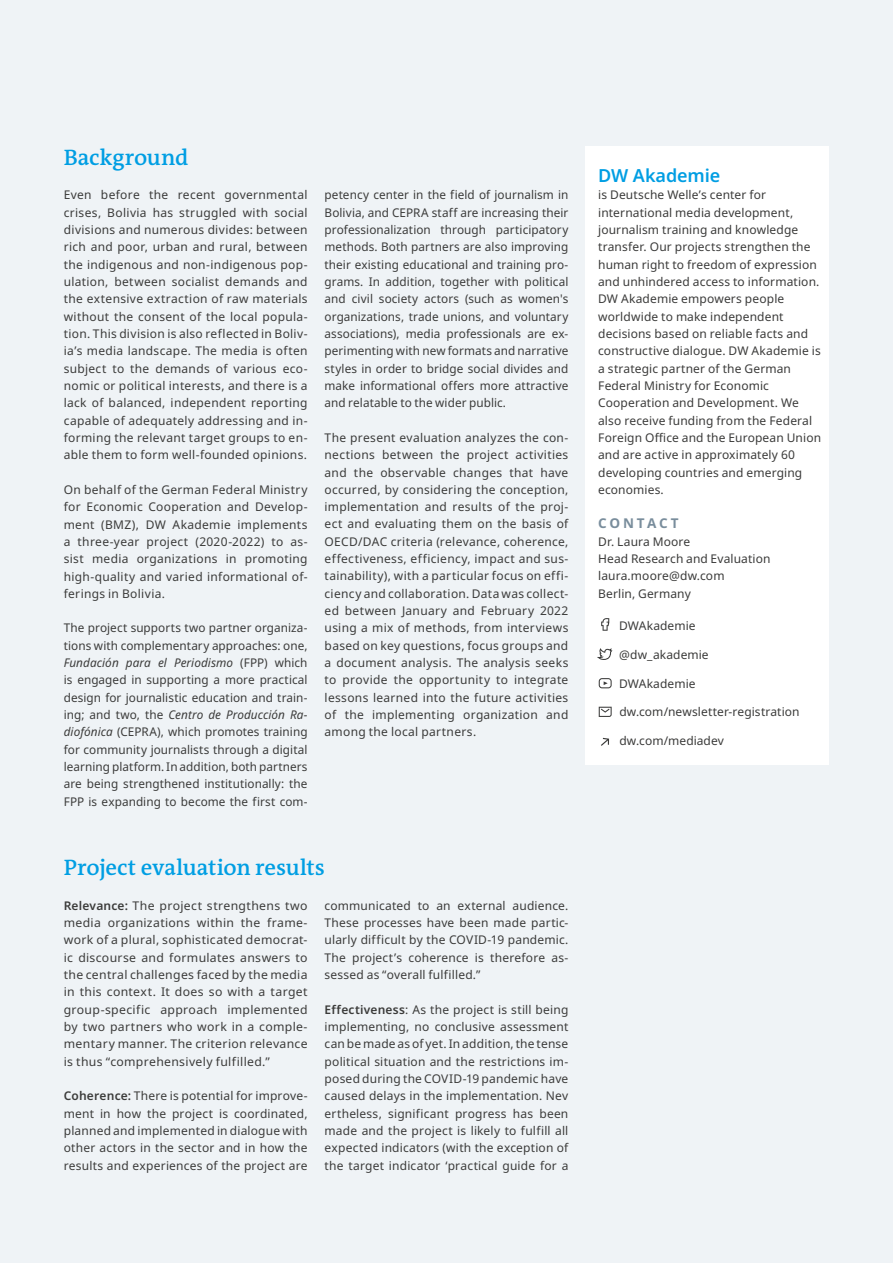
<style>
.page{position:relative;width:893px;height:1263px;background:#eff3f6}
.page>*{position:absolute;margin:0;border:0;box-sizing:border-box;transform-origin:0 0}
.t1{font:600 22.5px "DW The Antiqua B W6";letter-spacing:-.005em;color:#009ee3}
.t2{font:600 18px "Noto Sans";letter-spacing:-.005em;color:#009ee3}
.t3{font:700 13.5px "Noto Sans";letter-spacing:.21em;color:#798d9c}
.t4{font:12px/17.4px "Noto Sans";letter-spacing:.01em;color:#3b3b3a;text-align:justify}
.s1{font-style:italic}
.s2{font-weight:600}
</style>
<div class="page">
<div style="left:585px;top:146px;width:244px;height:619px;background:#fff"></div>
<svg style="left:601px;top:618px;width:8px;height:13px"></svg>
<svg style="left:597px;top:648px;width:15px;height:12px"></svg>
<svg style="left:599px;top:678px;width:13px;height:10px"></svg>
<svg style="left:599px;top:707px;width:13px;height:10px"></svg>
<svg style="left:601px;top:738px;width:8px;height:8px"></svg>
<h1 class="t1" style="left:64px;top:143px;width:126px">Background</h1>
<p class="t4" style="left:64px;top:186px;width:245px">Even before the recent governmental crises, Bolivia has struggled with social divisions and numerous divides: between rich and poor, urban and rural, between the indigenous and non-indigenous pop&shy;ulation, between socialist demands and the extensive extraction of raw materials without the consent of the local popula&shy;tion. This division is also reflected in Boliv&shy;ia’s media landscape. The media is often subject to the demands of various eco&shy;nomic or political interests, and there is a lack of balanced, independent reporting capable of adequately addressing and in&shy;forming the relevant target groups to en&shy;able them to form well-founded opinions.</p>
<p class="t4" style="left:64px;top:481px;width:245px">On behalf of the German Federal Ministry for Economic Cooperation and Develop&shy;ment (BMZ), DW Akademie implements a three-year project (2020-2022) to as&shy;sist media organizations in promoting high-quality and varied informational of&shy;ferings in Bolivia.</p>
<p class="t4" style="left:64px;top:620px;width:245px">The project supports two partner organiza&shy;tions with complementary approaches: one, <span class="s1">Fundación para el Periodismo</span> (FPP) which is engaged in supporting a more practical design for journalistic education and train&shy;ing; and two, the <span class="s1">Centro de Producción Ra&shy;diofónica</span> (CEPRA), which promotes training for community journalists through a digital learning platform. In addition, both partners are being strengthened institutionally: the FPP is expanding to become the first com-</p>
<p class="t4" style="left:325px;top:186px;width:245px">petency center in the field of journalism in Bolivia, and CEPRA staff are increasing their professionalization through participatory methods. Both partners are also improving their existing educational and training pro&shy;grams. In addition, together with political and civil society actors (such as women's organizations, trade unions, and voluntary associations), media professionals are ex&shy;perimenting with new formats and narrative styles in order to bridge social divides and make informational offers more attractive and relatable to the wider public.</p>
<p class="t4" style="left:325px;top:429px;width:245px">The present evaluation analyzes the con&shy;nections between the project activities and the observable changes that have occurred, by considering the conception, implementation and results of the proj&shy;ect and evaluating them on the basis of OECD/DAC criteria (relevance, coherence, effectiveness, efficiency, impact and sus&shy;tainability), with a particular focus on effi&shy;ciency and collaboration. Data was collect&shy;ed between January and February 2022 using a mix of methods, from interviews based on key questions, focus groups and a document analysis. The analysis seeks to provide the opportunity to integrate lessons learned into the future activities of the implementing organization and among the local partners.</p>
<h1 class="t1" style="left:64px;top:853px;width:263px">Project evaluation results</h1>
<p class="t4" style="left:64px;top:897px;width:245px"><span class="s2">Relevance:</span> The project strengthens two media organizations within the frame&shy;work of a plural, sophisticated democrat&shy;ic discourse and formulates answers to the central challenges faced by the media in this context. It does so with a target group-specific approach implemented by two partners who work in a comple&shy;mentary manner. The criterion relevance is thus “comprehensively fulfilled.”</p>
<p class="t4" style="left:64px;top:1087px;width:245px"><span class="s2">Coherence:</span> There is potential for improve&shy;ment in how the project is coordinated, planned and implemented in dialogue with other actors in the sector and in how the results and experiences of the project are</p>
<p class="t4" style="left:325px;top:897px;width:245px">communicated to an external audience.<br>These processes have been made partic&shy;ularly difficult by the COVID-19 pandemic.<br>The project’s coherence is therefore as&shy;sessed as “overall fulfilled.”</p>
<p class="t4" style="left:325px;top:1001px;width:245px"><span class="s2">Effectiveness</span>: As the project is still being implementing, no conclusive assessment can be made as of yet. In addition, the tense political situation and the restrictions im&shy;posed during the COVID-19 pandemic have caused delays in the implementation. Nev ertheless, significant progress has been made and the project is likely to fulfill all expected indicators (with the exception of the target indicator ‘practical guide for a</p>
<h2 class="t2" style="left:598px;top:163px;width:123px">DW Akademie</h2>
<p class="t4" style="left:598px;top:186px;width:224px;text-align:left">is Deutsche Welle’s center for international media development, journalism training and knowledge transfer. Our projects strengthen the human right to freedom of expression and unhindered access to information.<br>DW Akademie empowers people worldwide to make independent decisions based on reliable facts and constructive dialogue. DW Akademie is a strategic partner of the German Federal Ministry for Economic Cooperation and Development. We also receive funding from the Federal Foreign Office and the European Union and are active in approximately 60 developing countries and emerging economies.</p>
<p class="t3" style="left:598px;top:514px;width:82px">CONTACT</p>
<p class="t4" style="left:598px;top:533px;width:174px;text-align:left">Dr. Laura Moore<br>Head Research and Evaluation laura.moore@dw.com<br>Berlin, Germany</p>
<p class="t4" style="left:619px;top:617px;width:78px">DWAkademie</p>
<p class="t4" style="left:619px;top:646px;width:91px">@dw_akademie</p>
<p class="t4" style="left:619px;top:675px;width:78px">DWAkademie</p>
<p class="t4" style="left:619px;top:703px;width:182px">dw.com/newsletter-registration</p>
<p class="t4" style="left:619px;top:732px;width:106px">dw.com/mediadev</p>
</div>
